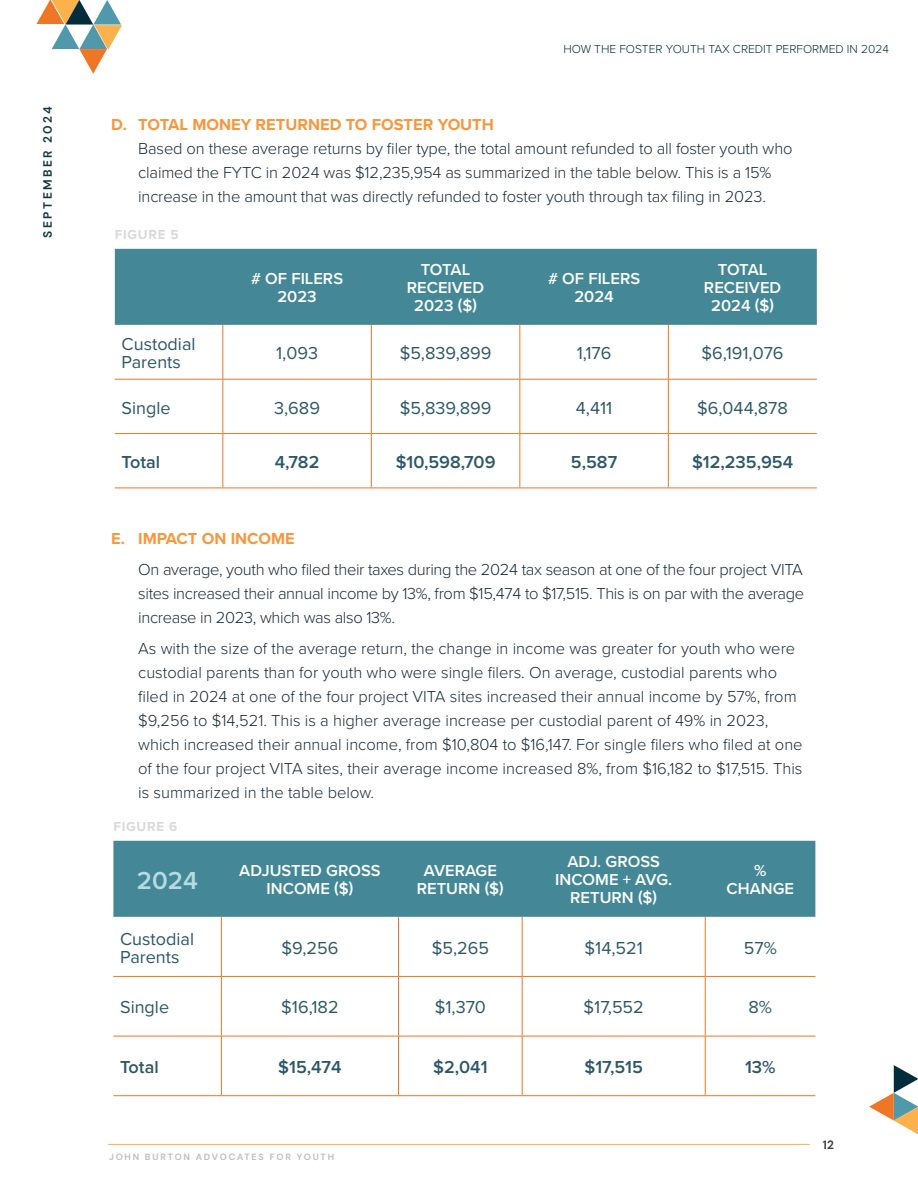
<style>
.page{position:relative;width:918px;height:1188px;background:#fff}
.page>*{position:absolute;margin:0;border:0;box-sizing:border-box;transform-origin:0 0}
.t1{font:600 25.5px "Proxima Nova";color:#b6dbe5}
.t2{font:18px/18px "Proxima Nova";color:#2d5869}
.t3{font:600 18px "Proxima Nova";color:#2d5869}
.t4{font:300 16.5px/24px "Proxima Nova";color:#1c2c38}
.t5{font:600 16.5px/18px "Proxima Nova";color:#fff;text-align:center}
.t6{font:700 16.5px "Proxima Nova";color:#f7973e}
.t7{font:700 13.5px "Proxima Nova";letter-spacing:.05em;color:#d8d9db}
.t8{font:300 12px "Proxima Nova";color:#012e3a}
.t9{font:700 12px "DM Sans";letter-spacing:.2em;color:#113a45}
.t10{font:700 12px "DM Sans";color:#3e3e3f}
.t11{font:700 9px "DM Sans";letter-spacing:.2em;color:#bdbec1}
</style>
<div class="page">
<hr style="left:108px;top:1144px;width:702px;height:1px;background:#fbb24c">
<svg style="left:36px;top:0;width:86px;height:74px"></svg>
<svg style="left:869px;top:1065px;width:49px;height:70px"></svg>
<div style="left:115px;top:249px;width:702px;height:76px;background:#448898"></div>
<hr style="left:115px;top:488px;width:108px;height:1px;background:#ee7625">
<hr style="left:223px;top:488px;width:148px;height:1px;background:#ee7625">
<hr style="left:371px;top:488px;width:149px;height:1px;background:#ee7625">
<hr style="left:520px;top:488px;width:148px;height:1px;background:#ee7625">
<hr style="left:668px;top:488px;width:149px;height:1px;background:#ee7625">
<hr style="left:222px;top:325px;width:1px;height:54px;background:#ee7625">
<hr style="left:371px;top:325px;width:1px;height:54px;background:#ee7625">
<hr style="left:519px;top:325px;width:1px;height:54px;background:#ee7625">
<hr style="left:668px;top:325px;width:1px;height:54px;background:#ee7625">
<hr style="left:115px;top:379px;width:108px;height:1px;background:#ee7625">
<hr style="left:223px;top:379px;width:148px;height:1px;background:#ee7625">
<hr style="left:222px;top:380px;width:1px;height:53px;background:#ee7625">
<hr style="left:371px;top:379px;width:149px;height:1px;background:#ee7625">
<hr style="left:371px;top:380px;width:1px;height:53px;background:#ee7625">
<hr style="left:520px;top:379px;width:148px;height:1px;background:#ee7625">
<hr style="left:519px;top:380px;width:1px;height:53px;background:#ee7625">
<hr style="left:668px;top:379px;width:149px;height:1px;background:#ee7625">
<hr style="left:668px;top:380px;width:1px;height:53px;background:#ee7625">
<hr style="left:115px;top:433px;width:108px;height:1px;background:#ee7625">
<hr style="left:223px;top:433px;width:148px;height:1px;background:#ee7625">
<hr style="left:222px;top:434px;width:1px;height:54px;background:#ee7625">
<hr style="left:371px;top:433px;width:149px;height:1px;background:#ee7625">
<hr style="left:371px;top:434px;width:1px;height:54px;background:#ee7625">
<hr style="left:520px;top:433px;width:148px;height:1px;background:#ee7625">
<hr style="left:519px;top:434px;width:1px;height:54px;background:#ee7625">
<hr style="left:668px;top:433px;width:149px;height:1px;background:#ee7625">
<hr style="left:668px;top:434px;width:1px;height:54px;background:#ee7625">
<div style="left:113px;top:841px;width:702px;height:76px;background:#448898"></div>
<hr style="left:113px;top:1095px;width:108px;height:1px;background:#ee7625">
<hr style="left:221px;top:1095px;width:178px;height:1px;background:#ee7625">
<hr style="left:399px;top:1095px;width:123px;height:1px;background:#ee7625">
<hr style="left:522px;top:1095px;width:183px;height:1px;background:#ee7625">
<hr style="left:705px;top:1095px;width:110px;height:1px;background:#ee7625">
<hr style="left:221px;top:917px;width:1px;height:59px;background:#ee7625">
<hr style="left:398px;top:917px;width:1px;height:59px;background:#ee7625">
<hr style="left:522px;top:917px;width:1px;height:59px;background:#ee7625">
<hr style="left:705px;top:917px;width:1px;height:59px;background:#ee7625">
<hr style="left:113px;top:976px;width:108px;height:1px;background:#ee7625">
<hr style="left:221px;top:976px;width:178px;height:1px;background:#ee7625">
<hr style="left:221px;top:977px;width:1px;height:59px;background:#ee7625">
<hr style="left:399px;top:976px;width:123px;height:1px;background:#ee7625">
<hr style="left:398px;top:977px;width:1px;height:59px;background:#ee7625">
<hr style="left:522px;top:976px;width:183px;height:1px;background:#ee7625">
<hr style="left:522px;top:977px;width:1px;height:59px;background:#ee7625">
<hr style="left:705px;top:976px;width:110px;height:1px;background:#ee7625">
<hr style="left:705px;top:977px;width:1px;height:59px;background:#ee7625">
<hr style="left:113px;top:1036px;width:108px;height:1px;background:#ee7625">
<hr style="left:221px;top:1036px;width:178px;height:1px;background:#ee7625">
<hr style="left:221px;top:1036px;width:1px;height:59px;background:#ee7625">
<hr style="left:399px;top:1036px;width:123px;height:1px;background:#ee7625">
<hr style="left:398px;top:1036px;width:1px;height:59px;background:#ee7625">
<hr style="left:522px;top:1036px;width:183px;height:1px;background:#ee7625">
<hr style="left:522px;top:1036px;width:1px;height:59px;background:#ee7625">
<hr style="left:705px;top:1036px;width:110px;height:1px;background:#ee7625">
<hr style="left:705px;top:1036px;width:1px;height:59px;background:#ee7625">
<p class="t9" style="left:41px;top:238px;width:133px;rotate:-90deg">SEPTEMBER 2024</p>
<p class="t8" style="left:563px;top:44px;width:327px">HOW THE FOSTER YOUTH TAX CREDIT PERFORMED IN 2024</p>
<p class="t6" style="left:111px;top:117px;width:384px">D. TOTAL MONEY RETURNED TO FOSTER YOUTH</p>
<p class="t4" style="left:138px;top:137px;width:656px">Based on these average returns by filer type, the total amount refunded to all foster youth who claimed the FYTC in 2024 was $12,235,954 as summarized in the table below. This is a 15% increase in the amount that was directly refunded to foster youth through tax filing in 2023.</p>
<p class="t7" style="left:115px;top:229px;width:65px">FIGURE 5</p>
<p class="t5" style="left:251px;top:271px;width:94px"># OF FILERS<br>2023</p>
<p class="t5" style="left:407px;top:262px;width:79px">TOTAL<br>RECEIVED<br>2023 ($)</p>
<p class="t5" style="left:548px;top:271px;width:94px"># OF FILERS<br>2024</p>
<p class="t5" style="left:704px;top:262px;width:79px">TOTAL<br>RECEIVED<br>2024 ($)</p>
<p class="t2" style="left:122px;top:336px;width:75px">Custodial<br>Parents</p>
<p class="t2" style="left:276px;top:345px;width:43px">1,093</p>
<p class="t2" style="left:400px;top:345px;width:93px">$5,839,899</p>
<p class="t2" style="left:577px;top:345px;width:36px">1,176</p>
<p class="t2" style="left:702px;top:345px;width:83px">$6,191,076</p>
<p class="t2" style="left:122px;top:399px;width:51px">Single</p>
<p class="t2" style="left:274px;top:399px;width:47px">3,689</p>
<p class="t2" style="left:400px;top:399px;width:93px">$5,839,899</p>
<p class="t2" style="left:576px;top:399px;width:38px">4,411</p>
<p class="t2" style="left:697px;top:399px;width:92px">$6,044,878</p>
<p class="t3" style="left:122px;top:454px;width:40px">Total</p>
<p class="t3" style="left:275px;top:454px;width:46px">4,782</p>
<p class="t3" style="left:396px;top:454px;width:101px">$10,598,709</p>
<p class="t3" style="left:571px;top:454px;width:48px">5,587</p>
<p class="t3" style="left:692px;top:454px;width:103px">$12,235,954</p>
<p class="t6" style="left:111px;top:532px;width:185px">E. IMPACT ON INCOME</p>
<p class="t4" style="left:138px;top:559px;width:668px;text-align:justify">On average, youth who filed their taxes during the 2024 tax season at one of the four project VITA sites increased their annual income by 13%, from $15,474 to $17,515. This is on par with the average increase in 2023, which was also 13%.</p>
<p class="t4" style="left:138px;top:638px;width:666px">As with the size of the average return, the change in income was greater for youth who were custodial parents than for youth who were single filers. On average, custodial parents who filed in 2024 at one of the four project VITA sites increased their annual income by 57%, from $9,256 to $14,521. This is a higher average increase per custodial parent of 49% in 2023, which increased their annual income, from $10,804 to $16,147. For single filers who filed at one of the four project VITA sites, their average income increased 8%, from $16,182 to $17,515. This is summarized in the table below.</p>
<p class="t7" style="left:113px;top:821px;width:65px">FIGURE 6</p>
<h1 class="t1" style="left:137px;top:869px;width:62px">2024</h1>
<p class="t5" style="left:239px;top:863px;width:143px">ADJUSTED GROSS<br>INCOME ($)</p>
<p class="t5" style="left:417px;top:863px;width:88px">AVERAGE<br>RETURN ($)</p>
<p class="t5" style="left:555px;top:854px;width:119px">ADJ. GROSS<br>INCOME + AVG.<br>RETURN ($)</p>
<p class="t5" style="left:727px;top:863px;width:69px">%<br>CHANGE</p>
<p class="t2" style="left:120px;top:931px;width:75px">Custodial<br>Parents</p>
<p class="t2" style="left:282px;top:940px;width:58px">$9,256</p>
<p class="t2" style="left:432px;top:940px;width:59px">$5,265</p>
<p class="t2" style="left:585px;top:940px;width:60px">$14,521</p>
<p class="t2" style="left:744px;top:940px;width:35px">57%</p>
<p class="t2" style="left:120px;top:999px;width:51px">Single</p>
<p class="t2" style="left:281px;top:999px;width:59px">$16,182</p>
<p class="t2" style="left:435px;top:999px;width:53px">$1,370</p>
<p class="t2" style="left:584px;top:999px;width:62px">$17,552</p>
<p class="t2" style="left:749px;top:999px;width:25px">8%</p>
<p class="t3" style="left:120px;top:1059px;width:40px">Total</p>
<p class="t3" style="left:278px;top:1059px;width:65px">$15,474</p>
<p class="t3" style="left:433px;top:1059px;width:56px">$2,041</p>
<p class="t3" style="left:584px;top:1059px;width:60px">$17,515</p>
<p class="t3" style="left:745px;top:1059px;width:32px">13%</p>
<p class="t11" style="left:109px;top:1151px;width:227px">JOHN BURTON ADVOCATES FOR YOUTH</p>
<p class="t10" style="left:823px;top:1138px;width:12px">12</p>
</div>
